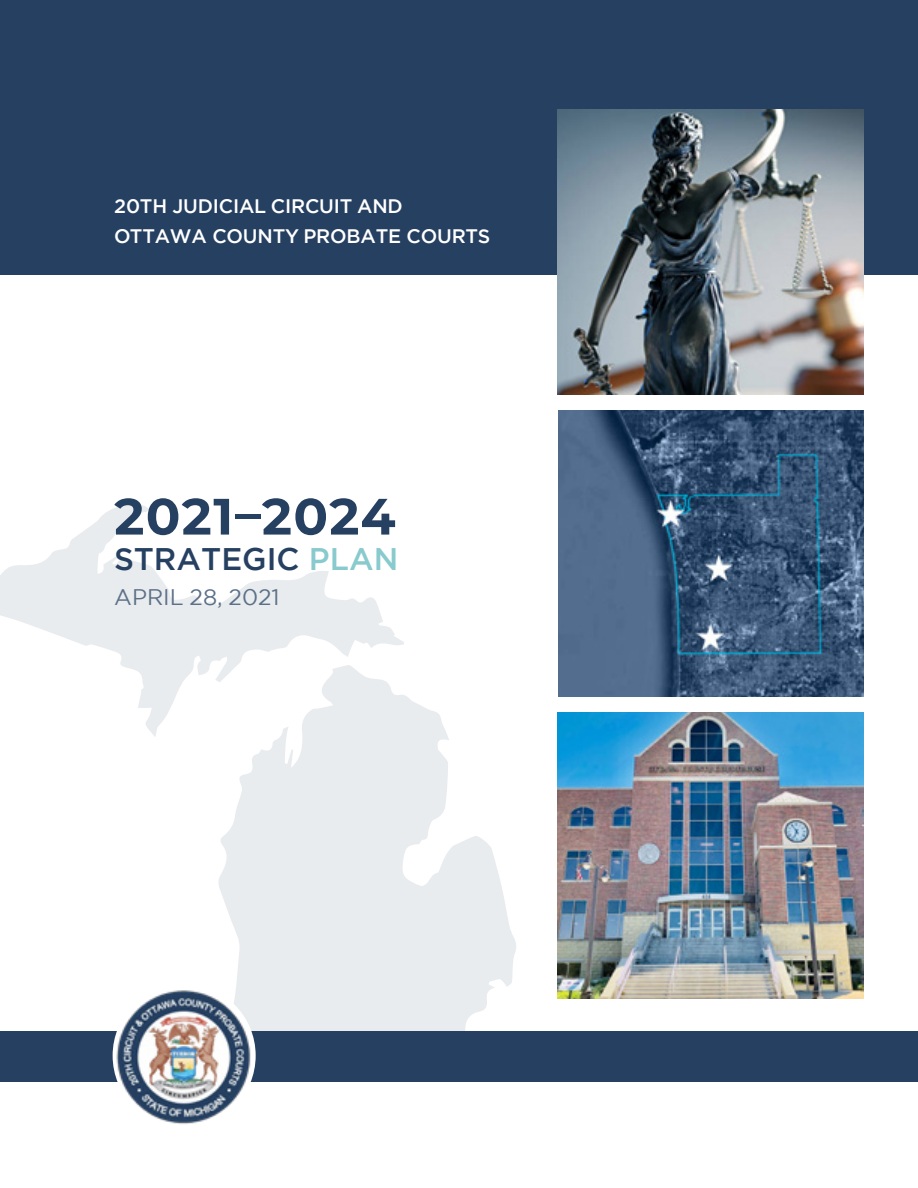
<style>
.page{position:relative;width:918px;height:1188px;background:#fff}
.page>*{position:absolute;margin:0;border:0;box-sizing:border-box;transform-origin:0 0}
.t1{font:700 51px "Montserrat";letter-spacing:.025em;color:#264061}
.t2{font:500 31.2px "Gotham";color:#264061}
.t3{font:22.5px "Gotham";color:#5c7088}
.t4{font:500 19.5px "Gotham";letter-spacing:-.01em;color:#fff}
.s1{color:#88cacd}
</style>
<div class="page">
<svg style="left:218px;top:695px;width:298px;height:336px;fill:#e9ecef"></svg>
<svg style="left:0;top:504px;width:404px;height:233px"></svg>
<div style="left:0;top:0;width:918px;height:274px;background:#264061"></div>
<div style="left:0;top:1031px;width:918px;height:51px;background:#264061"></div>
<img style="left:113px;top:988px;width:143px;height:136px">
<img style="left:558px;top:109px;width:306px;height:286px">
<img style="left:558px;top:411px;width:306px;height:286px">
<img style="left:558px;top:713px;width:305px;height:285px">
<p class="t4" style="left:114px;top:194px;width:290px">20TH JUDICIAL CIRCUIT AND</p>
<p class="t4" style="left:114px;top:224px;width:377px">OTTAWA COUNTY PROBATE COURTS</p>
<p class="t1" style="left:114px;top:480px;width:283px">2021–2024</p>
<p class="t2" style="left:114px;top:538px;width:286px">STRATEGIC <span class="s1">PLAN</span></p>
<p class="t3" style="left:114px;top:582px;width:167px">APRIL 28, 2021</p>
</div>
